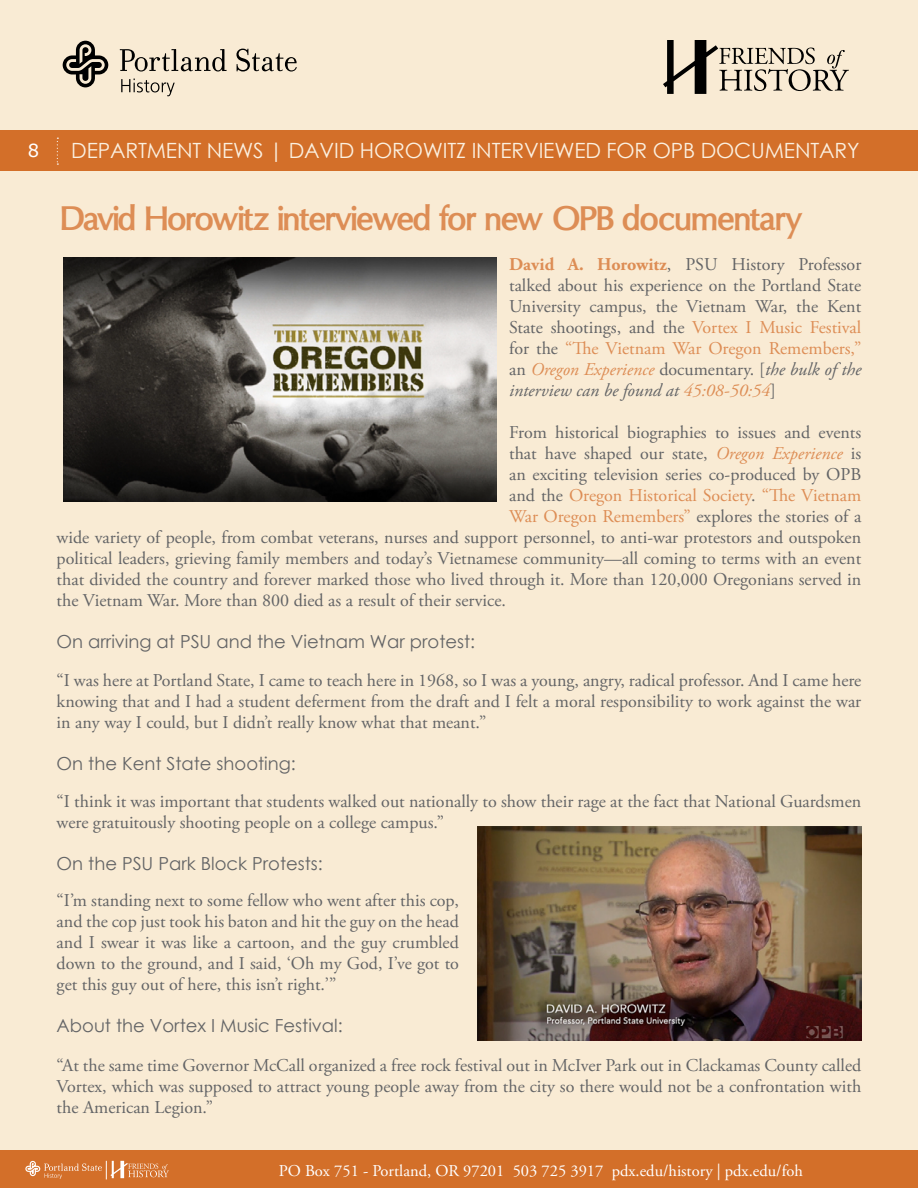
<style>
.page{position:relative;width:918px;height:1188px;background:#f9ebd4}
.page>*{position:absolute;margin:0;border:0;box-sizing:border-box;transform-origin:0 0}
.t1{font:700 34.5px "Oregon LDO";letter-spacing:-.015em;color:#dd8d55}
.t2{font:21px "Century Gothic";letter-spacing:-.01em;color:#fbf0e0}
.t3{font:18px/21px "Adobe Garamond Pro";color:#636466;text-align:justify}
.t4{font:18px "Century Gothic";color:#636466}
.t5{font:18px "Adobe Garamond Pro";color:#dd8d55}
.t6{font:18px "Verdana";color:#fff}
.t7{font:16.5px "Adobe Garamond Pro";color:#fff}
.s1{font-weight:700;color:#dd8d55}
.s2{color:#dd8d55}
.s3{font-style:italic;color:#dd8d55}
.s4{font-style:italic}
.s5{color:#636466}
</style>
<div class="page">
<div style="left:0;top:1150px;width:918px;height:38px;background:#d36f29"></div>
<svg style="left:25px;top:1161px;width:144px;height:18px"></svg>
<img style="left:478px;top:826px;width:384px;height:214px">
<img style="left:63px;top:257px;width:433px;height:245px">
<div style="left:0;top:130px;width:918px;height:41px;background:#d36f29"></div>
<svg style="left:57px;top:138px;width:1px;height:27px"></svg>
<svg style="left:663px;top:40px;width:186px;height:54px"></svg>
<svg style="left:121px;top:79px;width:54px;height:17px"></svg>
<svg style="left:236px;top:49px;width:61px;height:23px"></svg>
<svg style="left:120px;top:49px;width:107px;height:23px"></svg>
<svg style="left:63px;top:41px;width:45px;height:46px"></svg>
<p class="t6" style="left:28px;top:138px;width:13px">8</p>
<p class="t2" style="left:71px;top:136px;width:790px">DEPARTMENT NEWS | DAVID HOROWITZ INTERVIEWED FOR OPB DOCUMENTARY</p>
<h1 class="t1" style="left:60px;top:199px;width:743px">David Horowitz interviewed for new OPB documentary</h1>
<p class="t3" style="left:509px;top:255px;width:354px"><span class="s1">David A. Horowitz</span>, PSU History Professor talked about his experience on the Portland State University campus, the Vietnam War, the Kent State shootings, and the <span class="s2">Vortex I Music Festival </span>for the <span class="s2">“The Vietnam War Oregon Remembers,” </span>an <span class="s3">Oregon Experience</span> documentary. [<span class="s4">the bulk of the interview can be found at</span> <span class="s3">45:08-50:54</span>]</p>
<p class="t3" style="left:509px;top:423px;width:354px">From historical biographies to issues and events</p>
<p class="t3" style="left:509px;top:444px;width:354px">that have shaped our state, <span class="s3">Oregon Experience</span> is</p>
<p class="t3" style="left:509px;top:465px;width:354px">an exciting television series co-produced by OPB</p>
<p class="t5" style="left:509px;top:485px;width:354px"><span class="s5">and the</span> Oregon Historical Society<span class="s5">.</span> “The Vietnam</p>
<p class="t3" style="left:509px;top:507px;width:354px"><span class="s2">War Oregon Remembers”</span> explores the stories of a</p>
<p class="t3" style="left:57px;top:528px;width:806px">wide variety of people, from combat veterans, nurses and support personnel, to anti-war protestors and outspoken</p>
<p class="t3" style="left:57px;top:549px;width:806px">political leaders, grieving family members and today’s Vietnamese community—all coming to terms with an event</p>
<p class="t3" style="left:57px;top:570px;width:806px">that divided the country and forever marked those who lived through it. More than 120,000 Oregonians served in</p>
<p class="t3" style="left:57px;top:591px;width:451px">the Vietnam War. More than 800 died as a result of their service.</p>
<p class="t4" style="left:57px;top:629px;width:420px">On arriving at PSU and the Vietnam War protest:</p>
<p class="t3" style="left:57px;top:670px;width:806px">“I was here at Portland State, I came to teach here in 1968, so I was a young, angry, radical professor. And I came here knowing that and I had a student deferment from the draft and I felt a moral responsibility to work against the war in any way I could, but I didn’t really know what that meant.”</p>
<p class="t4" style="left:57px;top:751px;width:241px">On the Kent State shooting:</p>
<p class="t3" style="left:57px;top:792px;width:806px">“I think it was important that students walked out nationally to show their rage at the fact that National Guardsmen were gratuitously shooting people on a college campus.”</p>
<p class="t4" style="left:57px;top:851px;width:268px">On the PSU Park Block Protests:</p>
<p class="t3" style="left:57px;top:891px;width:404px">“I’m standing next to some fellow who went after this cop, and the cop just took his baton and hit the guy on the head and I swear it was like a cartoon, and the guy crumbled down to the ground, and I said, ‘Oh my God, I’ve got to get this guy out of here, this isn’t right.’”</p>
<p class="t4" style="left:57px;top:1013px;width:288px">About the Vortex I Music Festival:</p>
<p class="t3" style="left:57px;top:1056px;width:806px">“At the same time Governor McCall organized a free rock festival out in McIver Park out in Clackamas County called Vortex, which was supposed to attract young people away from the city so there would not be a confrontation with the American Legion.”</p>
<p class="t7" style="left:279px;top:1161px;width:526px">PO Box 751 - Portland, OR 97201 503 725 3917 pdx.edu/history | pdx.edu/foh</p>
</div>
